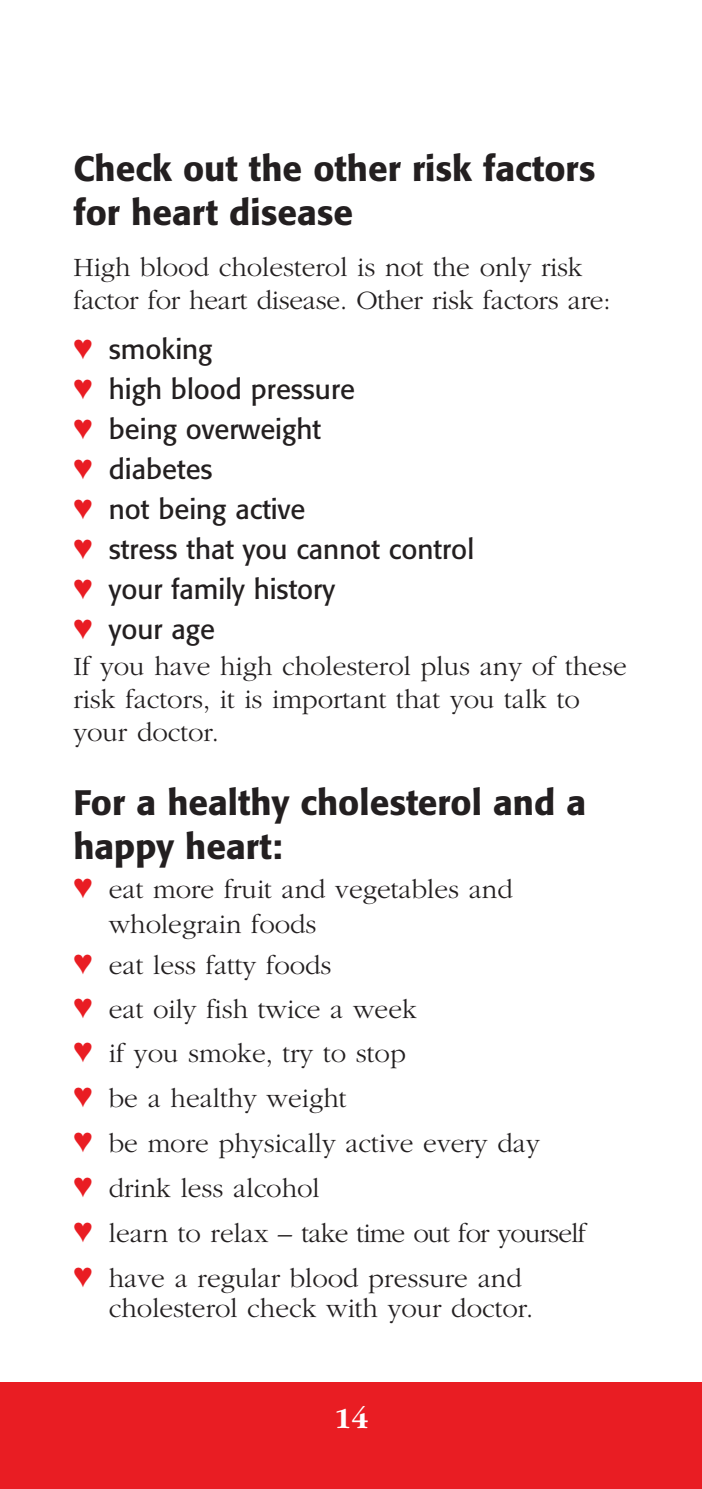
<style>
.page{position:relative;width:702px;height:1489px;background:#fff}
.page>*{position:absolute;margin:0;border:0;box-sizing:border-box;transform-origin:0 0}
.t1{font:500 35px/44px "Formata";color:#231f20}
.t2{font:700 30px "Garamond";color:#fff}
.t3{font:300 27.5px/44.8px "Garamond";color:#231f20}
.t4{font:27.5px/40px "Formata";color:#231f20}
.s1{color:#e91d23}
</style>
<div class="page">
<div style="left:0;top:1382px;width:702px;height:106px;background:#e91d23"></div>
<p class="t1" style="left:73px;top:149px;width:523px">Check out the other risk factors for heart disease</p>
<p class="t3" style="left:73px;top:249px;width:538px;line-height:33px">High blood cholesterol is not the only risk factor for heart disease. Other risk factors are:</p>
<p class="t4" style="left:73px;top:331px;width:402px"><span class="s1">♥</span> smoking<br><span class="s1">♥</span> high blood pressure<br><span class="s1">♥</span> being overweight<br><span class="s1">♥</span> diabetes<br><span class="s1">♥</span> not being active<br><span class="s1">♥</span> stress that you cannot control <span class="s1">♥</span> your family history<br><span class="s1">♥</span> your age</p>
<p class="t3" style="left:73px;top:648px;width:555px;line-height:33px">If you have high cholesterol plus any of these risk factors, it is important that you talk to your doctor.</p>
<p class="t1" style="left:73px;top:783px;width:514px">For a healthy cholesterol and a happy heart:</p>
<p class="t3" style="left:109px;top:871px;width:405px;line-height:34.8px;text-indent:-35px"><span class="s1">♥</span> eat more fruit and vegetables and wholegrain foods</p>
<p class="t3" style="left:73px;top:941px;width:514px"><span class="s1">♥</span> eat less fatty foods<br><span class="s1">♥</span> eat oily fish twice a week<br><span class="s1">♥</span> if you smoke, try to stop<br><span class="s1">♥</span> be a healthy weight<br><span class="s1">♥</span> be more physically active every day<br><span class="s1">♥</span> drink less alcohol<br><span class="s1">♥</span> learn to relax – take time out for yourself <span class="s1">♥</span> have a regular blood pressure and</p>
<p class="t3" style="left:109px;top:1285px;width:426px">cholesterol check with your doctor.</p>
<p class="t2" style="left:334px;top:1399px;width:35px">14</p>
</div>
